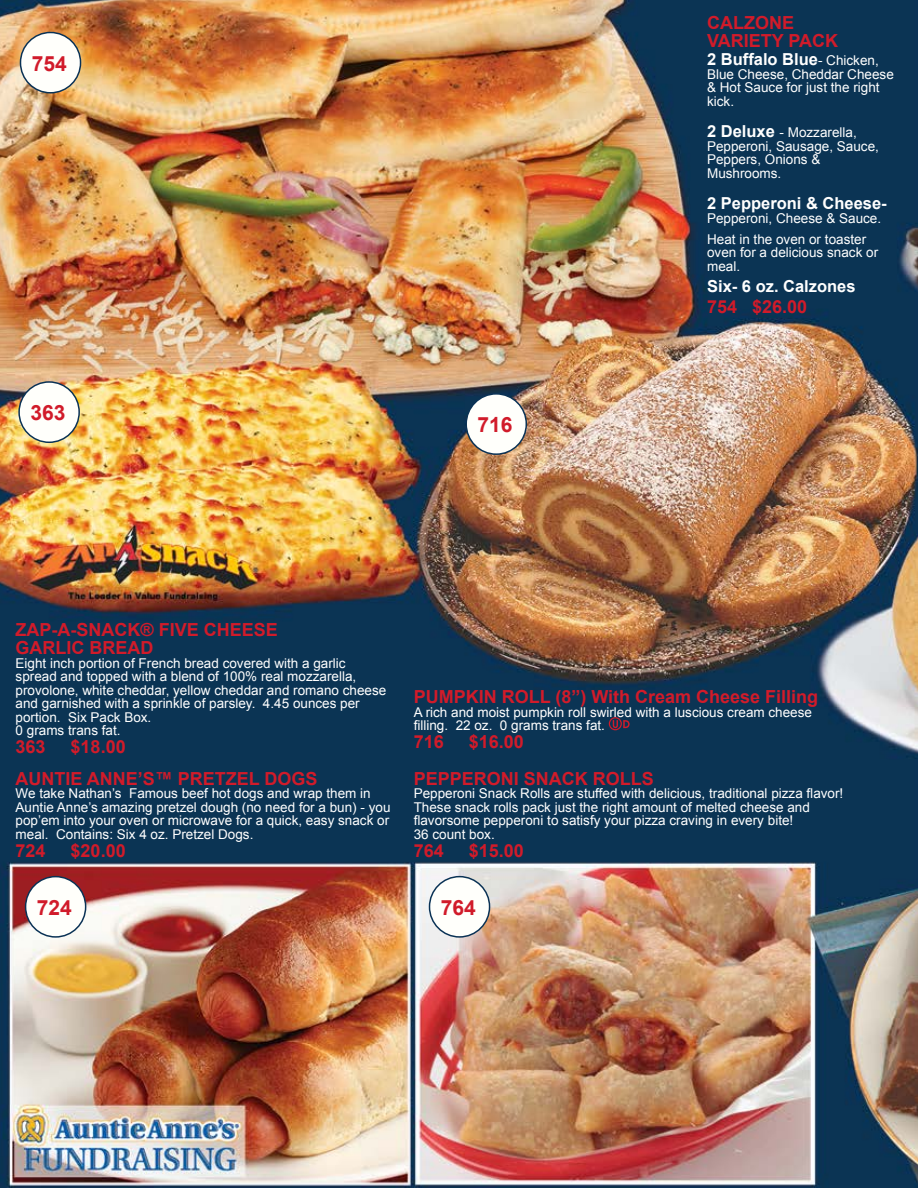
<style>
.page{position:relative;width:918px;height:1188px;background:#fff}
.page>*{position:absolute;margin:0;border:0;box-sizing:border-box;transform-origin:0 0}
.t1{font:700 21px "Arial";color:#d11b2a}
.t2{font:700 18px/18px "Arial";color:#d11b2a}
.t3{font:700 16.5px "Arial";color:#fff}
.t4{font:13.5px/13.5px "Arial";color:#fff}
.s1{font-weight:400;font-size:13.5px}
.s2{font-weight:700;font-size:16.5px}
</style>
<div class="page">
<img style="left:0;top:0;width:918px;height:1188px">
<div style="left:20px;top:32px;width:61px;height:61px;background:#fffffb;border-radius:50%"></div>
<div style="left:20px;top:32px;width:61px;height:62px;border:2px solid #0a3255;border-radius:50%"></div>
<svg style="left:609px;top:717px;width:21px;height:13px"></svg>
<div style="left:19px;top:382px;width:60px;height:60px;background:#fffffb;border-radius:50%"></div>
<div style="left:18px;top:381px;width:62px;height:62px;border:2px solid #0a3255;border-radius:50%"></div>
<div style="left:466px;top:394px;width:60px;height:60px;background:#fffffb;border-radius:50%"></div>
<div style="left:465px;top:393px;width:62px;height:62px;border:2px solid #0a3255;border-radius:50%"></div>
<div style="left:26px;top:877px;width:60px;height:60px;background:#fffffb;border-radius:50%"></div>
<div style="left:25px;top:876px;width:61px;height:62px;border:2px solid #0a3255;border-radius:50%"></div>
<div style="left:430px;top:877px;width:60px;height:60px;background:#fffffb;border-radius:50%"></div>
<div style="left:429px;top:876px;width:61px;height:62px;border:2px solid #0a3255;border-radius:50%"></div>
<h1 class="t1" style="left:32px;top:49px;width:37px">754</h1>
<h1 class="t1" style="left:30px;top:399px;width:37px">363</h1>
<h1 class="t1" style="left:477px;top:411px;width:37px">716</h1>
<h2 class="t2" style="left:707px;top:14px;width:133px">CALZONE<br>VARIETY PACK</h2>
<p class="t3" style="left:707px;top:48px;width:173px">2 Buffalo Blue<span class="s1">- Chicken,</span></p>
<p class="t4" style="left:707px;top:67px;width:188px">Blue Cheese, Cheddar Cheese &amp; Hot Sauce for just the right kick.</p>
<p class="t4" style="left:707px;top:126px;width:173px"><span class="s2">2 Deluxe</span> - Mozzarella,<br>Pepperoni, Sausage, Sauce,<br>Peppers, Onions &amp;<br>Mushrooms.</p>
<p class="t3" style="left:707px;top:192px;width:181px">2 Pepperoni &amp; Cheese-</p>
<p class="t4" style="left:707px;top:208px;width:176px;line-height:21px">Pepperoni, Cheese &amp; Sauce.<br>Heat in the oven or toaster</p>
<p class="t4" style="left:707px;top:246px;width:173px">oven for a delicious snack or meal.</p>
<p class="t3" style="left:707px;top:275px;width:150px">Six- 6 oz. Calzones</p>
<h2 class="t2" style="left:707px;top:298px;width:102px">754 $26.00</h2>
<h2 class="t2" style="left:16px;top:622px;width:264px">ZAP-A-SNACK® FIVE CHEESE<br>GARLIC BREAD</h2>
<p class="t4" style="left:16px;top:657px;width:372px">Eight inch portion of French bread covered with a garlic spread and topped with a blend of 100% real mozzarella, provolone, white cheddar, yellow cheddar and romano cheese and garnished with a sprinkle of parsley. 4.45 ounces per portion. Six Pack Box.<br>0 grams trans fat.</p>
<h2 class="t2" style="left:16px;top:739px;width:32px">363</h2>
<h2 class="t2" style="left:16px;top:732px;width:304px;line-height:31.5px;text-indent:55px">$18.00<br>AUNTIE ANNE’S™ PRETZEL DOGS</h2>
<p class="t4" style="left:16px;top:787px;width:376px">We take Nathan’s Famous beef hot dogs and wrap them in Auntie Anne’s amazing pretzel dough (no need for a bun) - you pop’em into your oven or microwave for a quick, easy snack or meal. Contains: Six 4 oz. Pretzel Dogs.</p>
<h2 class="t2" style="left:16px;top:842px;width:32px">724</h2>
<h2 class="t2" style="left:71px;top:842px;width:57px">$20.00</h2>
<h2 class="t2" style="left:414px;top:689px;width:406px">PUMPKIN ROLL (8”) With Cream Cheese Filling</h2>
<p class="t4" style="left:414px;top:705px;width:400px">A rich and moist pumpkin roll swirled with a luscious cream cheese filling. 22 oz. 0 grams trans fat.</p>
<h2 class="t2" style="left:414px;top:734px;width:32px">716</h2>
<h2 class="t2" style="left:469px;top:734px;width:57px">$16.00</h2>
<h2 class="t2" style="left:414px;top:770px;width:242px">PEPPERONI SNACK ROLLS</h2>
<p class="t4" style="left:414px;top:787px;width:431px">Pepperoni Snack Rolls are stuffed with delicious, traditional pizza flavor!<br>These snack rolls pack just the right amount of melted cheese and flavorsome pepperoni to satisfy your pizza craving in every bite!<br>36 count box.</p>
<h2 class="t2" style="left:414px;top:842px;width:32px">764</h2>
<h2 class="t2" style="left:469px;top:842px;width:57px">$15.00</h2>
<h1 class="t1" style="left:37px;top:894px;width:37px">724</h1>
<h1 class="t1" style="left:441px;top:894px;width:37px">764</h1>
</div>
